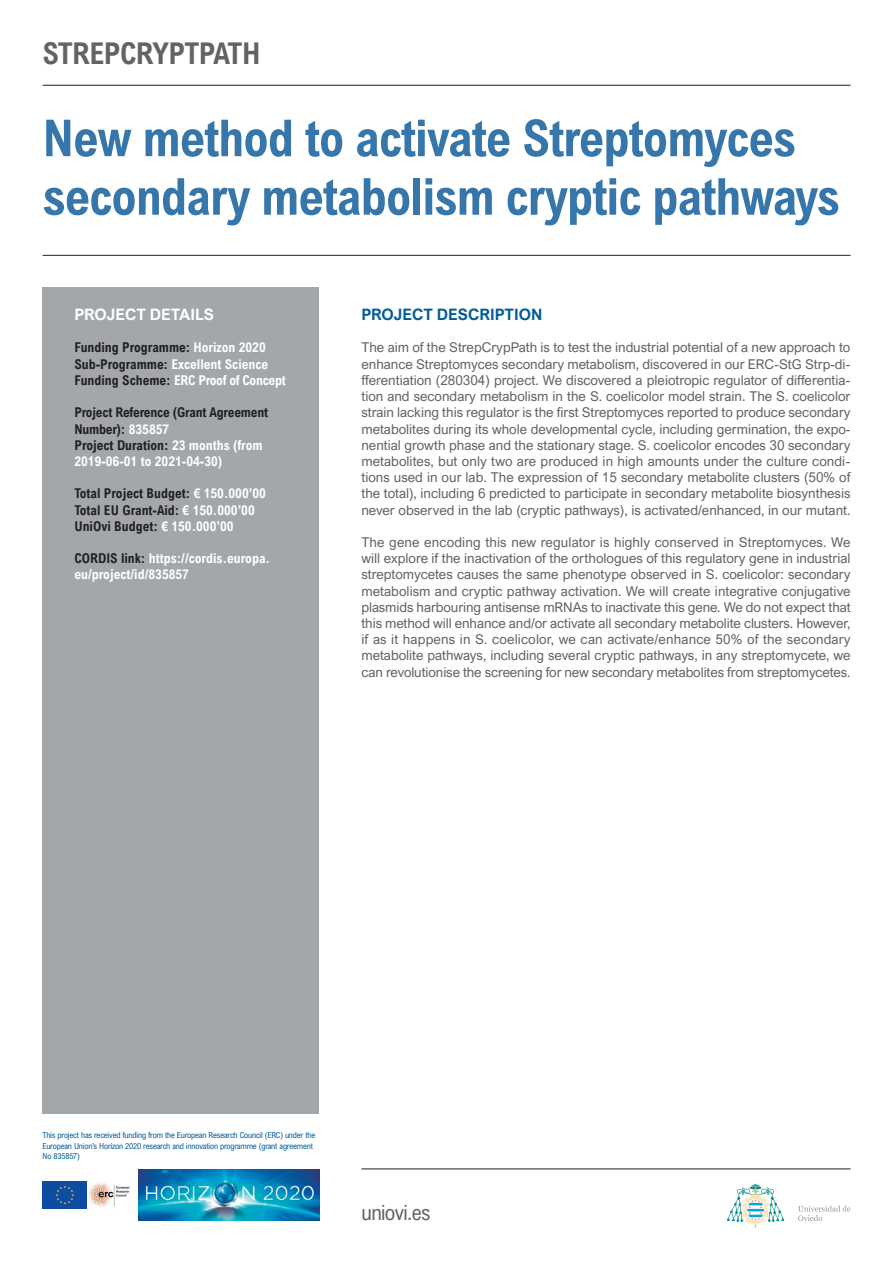
<style>
.page{position:relative;width:893px;height:1263px;background:#fff}
.page>*{position:absolute;margin:0;border:0;box-sizing:border-box;transform-origin:0 0}
.t1{font:700 51px/58.5px "Arial Nova Cond";letter-spacing:-.02em;color:#3776ab}
.t2{font:700 30px "Arial Nova Cond";letter-spacing:-.02em;color:#636366}
.t3{font:21px "Arial Nova Cond";letter-spacing:-.03em;color:#636366}
.t4{font:700 15.75px "Arial Nova";color:#005c98}
.t5{font:700 15.75px "Arial Nova";color:#fff}
.t6{font:13.5px/16.2px "Arial Nova";letter-spacing:-.005em;color:#636366;text-align:justify}
.t7{font:700 13.5px/16.2px "Arial Nova Cond";color:#231f20}
.t8{font:700 13.5px/16.2px "Arial Nova Cond";color:#fff}
.t9{font:8.25px/10.5px "Arial Nova Cond";letter-spacing:-.02em;color:#005c98}
.s1{color:#fff}
.s2{color:#231f20}
</style>
<div class="page">
<hr style="left:361px;top:1169px;width:489px;height:1px;background:#231f20">
<hr style="left:43px;top:85px;width:807px;height:1px;background:#231f20">
<svg style="left:798px;top:1205px;width:52px;height:16px"></svg>
<svg style="left:727px;top:1184px;width:57px;height:45px"></svg>
<hr style="left:43px;top:255px;width:807px;height:1px;background:#231f20">
<div style="left:43px;top:288px;width:276px;height:826px;background:#a3a7a9"></div>
<img style="left:43px;top:1181px;width:87px;height:27px">
<img style="left:138px;top:1169px;width:181px;height:51px">
<h2 class="t2" style="left:43px;top:35px;width:32px">Strep</h2>
<h2 class="t2" style="left:120px;top:35px;width:110px">CryptPath</h2>
<h1 class="t1" style="left:43px;top:108px;width:799px">New method to activate Streptomyces secondary metabolism cryptic pathways</h1>
<p class="t5" style="left:74px;top:305px;width:141px">PROJECT DETAILS</p>
<p class="t7" style="left:74px;top:339px;width:213px">Funding Programme: <span class="s1">Horizon 2020<br></span>Sub-Programme: <span class="s1">Excellent Science<br></span>Funding Scheme: <span class="s1">ERC Proof of Concept</span></p>
<p class="t7" style="left:74px;top:404px;width:195px">Project Reference (Grant Agreement<br>Number): <span class="s1">835857<br></span>Project Duration: <span class="s1">23 months (from<br>2019-06-01 to 2021-04-30)</span></p>
<p class="t7" style="left:74px;top:485px;width:193px">Total Project Budget: <span class="s1">€ 150.000’00<br></span>Total EU Grant-Aid: <span class="s1">€ 150.000’00<br></span>UniOvi Budget: <span class="s1">€ 150.000’00</span></p>
<p class="t8" style="left:74px;top:550px;width:197px"><span class="s2">CORDIS link:</span> https://cordis.europa. eu/project/id/835857</p>
<p class="t4" style="left:361px;top:305px;width:183px">PROJECT DESCRIPTION</p>
<p class="t6" style="left:361px;top:340px;width:491px">The aim of the StrepCrypPath is to test the industrial potential of a new approach to enhance Streptomyces secondary metabolism, discovered in our ERC-StG Strp-di&shy;fferentiation (280304) project. We discovered a pleiotropic regulator of differentia&shy;tion and secondary metabolism in the S. coelicolor model strain. The S. coelicolor strain lacking this regulator is the first Streptomyces reported to produce secondary metabolites during its whole developmental cycle, including germination, the expo&shy;nential growth phase and the stationary stage. S. coelicolor encodes 30 secondary metabolites, but only two are produced in high amounts under the culture condi&shy;tions used in our lab. The expression of 15 secondary metabolite clusters (50% of the total), including 6 predicted to participate in secondary metabolite biosynthesis never observed in the lab (cryptic pathways), is activated/enhanced, in our mutant.</p>
<p class="t6" style="left:361px;top:534px;width:491px">The gene encoding this new regulator is highly conserved in Streptomyces. We will explore if the inactivation of the orthologues of this regulatory gene in industrial streptomycetes causes the same phenotype observed in S. coelicolor: secondary metabolism and cryptic pathway activation. We will create integrative conjugative plasmids harbouring antisense mRNAs to inactivate this gene. We do not expect that this method will enhance and/or activate all secondary metabolite clusters. However, if as it happens in S. coelicolor, we can activate/enhance 50% of the secondary metabolite pathways, including several cryptic pathways, in any streptomycete, we can revolutionise the screening for new secondary metabolites from streptomycetes.</p>
<p class="t9" style="left:43px;top:1130px;width:274px">This project has received funding from the European Research Council (ERC) under the<br>European Union’s Horizon 2020 research and innovation programme (grant agreement<br>No 835857)</p>
<h3 class="t3" style="left:361px;top:1200px;width:71px">uniovi.es</h3>
</div>
